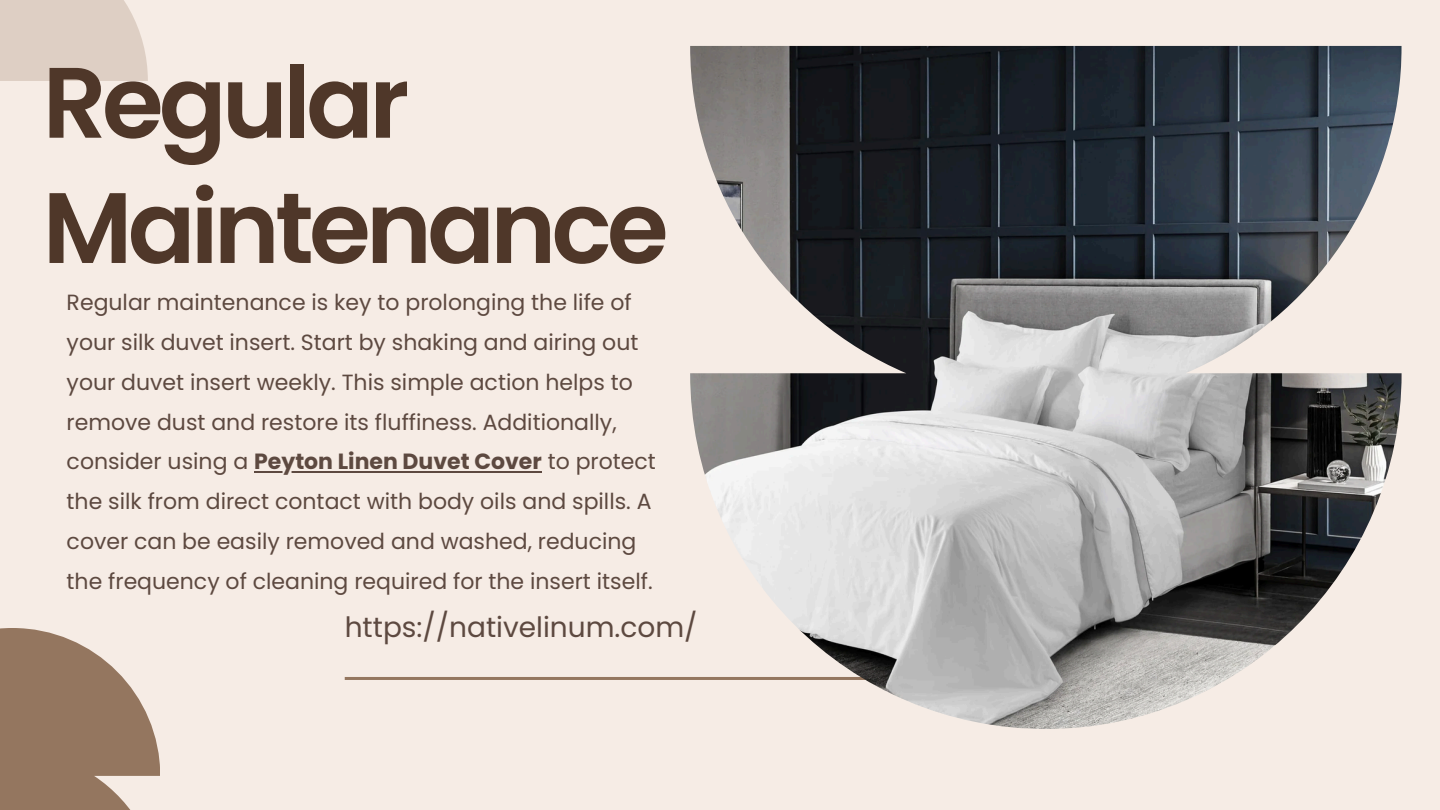
<style>
.page{position:relative;width:1440px;height:810px;background:#f6ece5}
.page>*{position:absolute;margin:0;border:0;box-sizing:border-box;transform-origin:0 0}
.t1{font:600 100px/125.2px "Poppins";letter-spacing:-.05em;color:#4f3729}
.t2{font:28px "Poppins";color:#5d4940}
.t3{font:22px/39.8px "Poppins";color:#5d4940}
.s1{font-weight:700}
</style>
<div class="page">
<hr style="left:345px;top:677px;width:770px;height:3px;background:#94765f">
<img style="left:690px;top:46px;width:712px;height:683px">
<svg style="left:0;top:628px;width:160px;height:182px;fill:#94765f"></svg>
<div style="left:0;top:0;width:148px;height:81px;background:#decfc4"></div>
<hr style="left:254px;top:471px;width:288px;height:1px;background:#5d4940">
<p class="t1" style="left:43px;top:40px;width:627px">Regular<br>Maintenance</p>
<p class="t3" style="left:67px;top:283px;width:591px">Regular maintenance is key to prolonging the life of your silk duvet insert. Start by shaking and airing out your duvet insert weekly. This simple action helps to remove dust and restore its fluffiness. Additionally, consider using a <span class="s1">Peyton Linen Duvet Cover</span> to protect</p>
<h2 class="t3" style="left:67px;top:482px;width:587px">the silk from direct contact with body oils and spills. A cover can be easily removed and washed, reducing the frequency of cleaning required for the insert itself.</h2>
<p class="t2" style="left:345px;top:607px;width:354px">https://nativelinum.com/</p>
</div>
